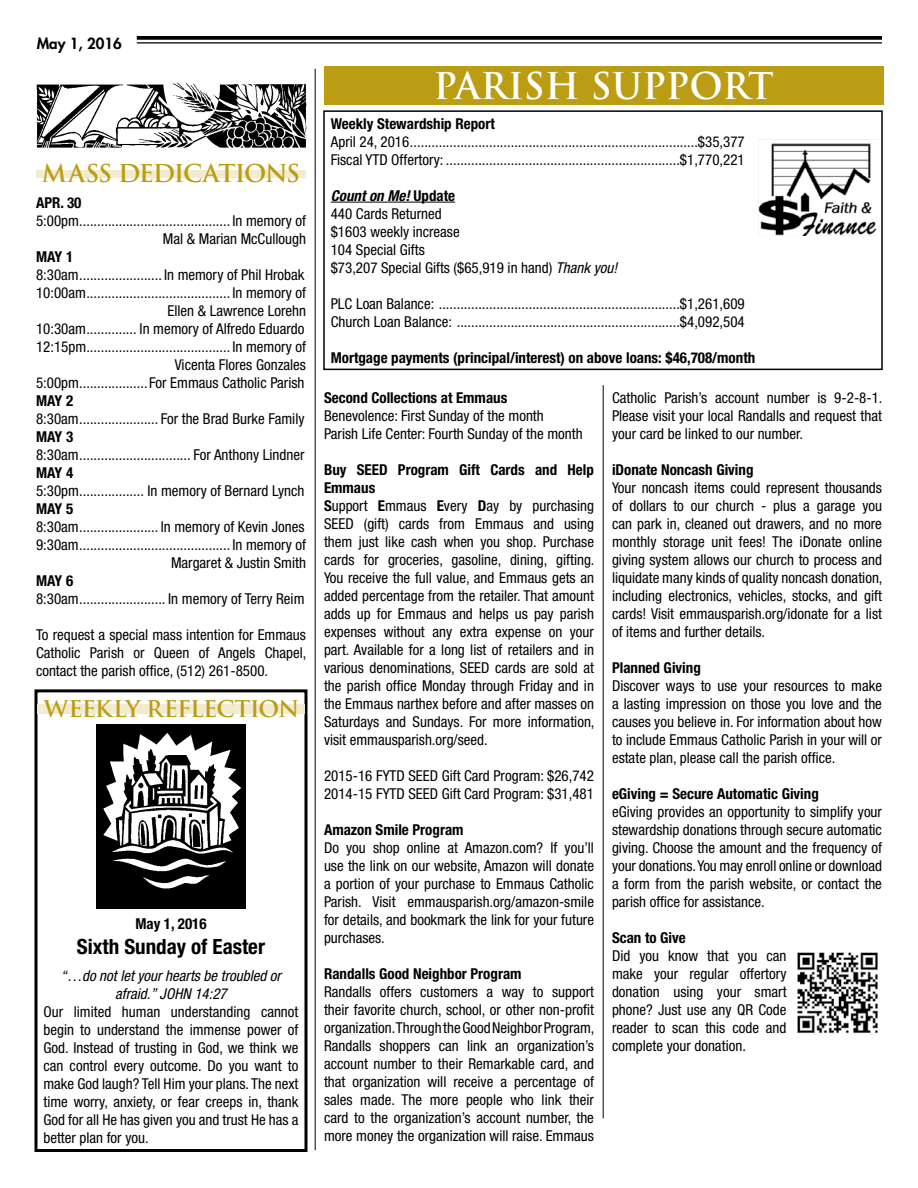
<style>
.page{position:relative;width:918px;height:1188px;background:#fff}
.page>*{position:absolute;margin:0;border:0;box-sizing:border-box;transform-origin:0 0}
.t1{font:700 36px "Trajan Pro";color:#fff}
.t2{font:700 24px "Trajan Pro";letter-spacing:-.05em;color:#bb9d13}
.t3{font:700 22.5px "Trajan Pro";letter-spacing:-.04em;color:#bb9d13}
.t4{font:700 condensed 21px "Helvetica Neue LT Std";color:#000}
.t5{font:condensed 15px/18px "Helvetica Neue LT Std";color:#000;text-align:justify}
.t6{font:700 condensed 15px "Helvetica Neue LT Std";color:#000}
.t7{font:italic condensed 15px/18px "Helvetica Neue LT Std";color:#000;text-align:center}
.t8{font:800 15px "Futura Std";color:#000}
.s1{font-weight:700;font-style:italic}
.s2{font-weight:700}
.s3{font-style:italic}
</style>
<div class="page">
<hr style="left:315px;top:69px;width:1px;height:1081px;background:#000">
<div style="left:36px;top:170px;width:270px;height:7px;background:#f1ebd0"></div>
<div style="left:324px;top:66px;width:559px;height:39px;background:#bb9d13"></div>
<svg style="left:137px;top:36px;width:745px;height:4px;background:#0f0f0f"></svg>
<hr style="left:137px;top:42px;width:745px;height:2px;background:#000">
<img style="left:36px;top:83px;width:271px;height:64px">
<img style="left:758px;top:139px;width:121px;height:97px">
<div style="left:34px;top:689px;width:274px;height:463px;border:3px solid #000"></div>
<hr style="left:331px;top:202px;width:124px;height:1px;background:#000">
<div style="left:323px;top:110px;width:560px;height:260px;border:2px solid #000"></div>
<div style="left:37px;top:705px;width:268px;height:9px;background:#f1ebd0"></div>
<img style="left:797px;top:952px;width:81px;height:82px">
<hr style="left:603px;top:385px;width:1px;height:733px;background:#000">
<img style="left:96px;top:724px;width:150px;height:185px">
<p class="t8" style="left:37px;top:34px;width:87px">May 1, 2016</p>
<h2 class="t2" style="left:42px;top:158px;width:260px">MASS DEDICATIONS</h2>
<p class="t6" style="left:36px;top:194px;width:47px">APR. 30</p>
<p class="t5" style="left:36px;top:212px;width:272px;text-align:right">5:00pm.......................................... In memory of<br>Mal &amp; Marian McCullough</p>
<p class="t6" style="left:36px;top:248px;width:39px">MAY 1</p>
<p class="t5" style="left:36px;top:266px;width:271px;text-align:right">8:30am....................... In memory of Phil Hrobak 10:00am........................................ In memory of Ellen &amp; Lawrence Lorehn<br>10:30am.............. In memory of Alfredo Eduardo 12:15pm........................................ In memory of Vicenta Flores Gonzales<br>5:00pm...................For Emmaus Catholic Parish</p>
<p class="t6" style="left:36px;top:392px;width:39px">MAY 2</p>
<p class="t5" style="left:36px;top:410px;width:270px">8:30am...................... For the Brad Burke Family</p>
<p class="t6" style="left:36px;top:428px;width:39px">MAY 3</p>
<p class="t5" style="left:36px;top:446px;width:270px">8:30am............................... For Anthony Lindner</p>
<p class="t6" style="left:36px;top:464px;width:39px">MAY 4</p>
<p class="t5" style="left:36px;top:482px;width:270px">5:30pm.................. In memory of Bernard Lynch</p>
<p class="t6" style="left:36px;top:500px;width:39px">MAY 5</p>
<p class="t5" style="left:36px;top:518px;width:271px;text-align:right">8:30am...................... In memory of Kevin Jones<br>9:30am.......................................... In memory of<br>Margaret &amp; Justin Smith</p>
<p class="t6" style="left:36px;top:572px;width:39px">MAY 6</p>
<p class="t5" style="left:36px;top:590px;width:270px">8:30am........................ In memory of Terry Reim</p>
<p class="t5" style="left:36px;top:626px;width:272px">To request a special mass intention for Emmaus Catholic Parish or Queen of Angels Chapel, contact the parish office, (512) 261-8500.</p>
<h3 class="t3" style="left:44px;top:695px;width:257px">WEEKLY REFLECTION</h3>
<p class="t6" style="left:135px;top:914px;width:73px">May 1, 2016</p>
<h3 class="t4" style="left:77px;top:934px;width:190px">Sixth Sunday of Easter</h3>
<p class="t7" style="left:61px;top:967px;width:222px">“…do not let your hearts be troubled or afraid.” JOHN 14:27</p>
<p class="t5" style="left:43px;top:1003px;width:257px">Our limited human understanding cannot begin to understand the immense power of God. Instead of trusting in God, we think we can control every outcome. Do you want to make God laugh? Tell Him your plans. The next time worry, anxiety, or fear creeps in, thank God for all He has given you and trust He has a better plan for you.</p>
<h1 class="t1" style="left:434px;top:63px;width:342px">PARISH SUPPORT</h1>
<p class="t6" style="left:331px;top:114px;width:166px">Weekly Stewardship Report</p>
<p class="t5" style="left:331px;top:132px;width:415px">April 24, 2016................................................................................$35,377<br>Fiscal YTD Offertory: .................................................................$1,770,221</p>
<p class="t5" style="left:331px;top:186px;width:288px;text-align:left"><span class="s1">Count on Me!</span> <span class="s2">Update<br></span>440 Cards Returned<br>$1603 weekly increase<br>104 Special Gifts<br>$73,207 Special Gifts ($65,919 in hand) <span class="s3">Thank you!</span></p>
<p class="t5" style="left:331px;top:294px;width:415px">PLC Loan Balance: ...................................................................$1,261,609<br>Church Loan Balance: ..............................................................$4,092,504</p>
<p class="t6" style="left:331px;top:348px;width:426px">Mortgage payments (principal/interest) on above loans: $46,708/month</p>
<p class="t6" style="left:324px;top:389px;width:185px">Second Collections at Emmaus</p>
<p class="t5" style="left:324px;top:407px;width:260px">Benevolence: First Sunday of the month<br>Parish Life Center: Fourth Sunday of the month</p>
<p class="t5" style="left:324px;top:461px;width:272px;text-align:left"><span class="s2">Buy SEED Program Gift Cards and Help Emmaus<br>S</span>upport <span class="s2">E</span>mmaus <span class="s2">E</span>very <span class="s2">D</span>ay by purchasing SEED (gift) cards from Emmaus and using them just like cash when you shop. Purchase cards for groceries, gasoline, dining, gifting.<br>You receive the full value, and Emmaus gets an added percentage from the retailer. That amount adds up for Emmaus and helps us pay parish expenses without any extra expense on your part. Available for a long list of retailers and in various denominations, SEED cards are sold at the parish office Monday through Friday and in the Emmaus narthex before and after masses on Saturdays and Sundays. For more information, visit emmausparish.org/seed.</p>
<p class="t5" style="left:324px;top:767px;width:271px">2015-16 FYTD SEED Gift Card Program: $26,742<br>2014-15 FYTD SEED Gift Card Program: $31,481</p>
<p class="t6" style="left:324px;top:821px;width:141px">Amazon Smile Program</p>
<p class="t5" style="left:324px;top:839px;width:272px">Do you shop online at Amazon.com? If you’ll use the link on our website, Amazon will donate a portion of your purchase to Emmaus Catholic Parish. Visit emmausparish.org/amazon-smile for details, and bookmark the link for your future purchases.</p>
<p class="t6" style="left:324px;top:965px;width:199px">Randalls Good Neighbor Program</p>
<p class="t5" style="left:324px;top:983px;width:272px">Randalls offers customers a way to support their favorite church, school, or other non-profit organization. Through the Good Neighbor Program, Randalls shoppers can link an organization’s account number to their Remarkable card, and that organization will receive a percentage of sales made. The more people who link their card to the organization’s account number, the more money the organization will raise. Emmaus</p>
<p class="t5" style="left:612px;top:389px;width:272px">Catholic Parish’s account number is 9-2-8-1.<br>Please visit your local Randalls and request that your card be linked to our number.</p>
<p class="t6" style="left:612px;top:461px;width:143px">iDonate Noncash Giving</p>
<p class="t5" style="left:612px;top:479px;width:272px">Your noncash items could represent thousands of dollars to our church - plus a garage you can park in, cleaned out drawers, and no more monthly storage unit fees! The iDonate online giving system allows our church to process and liquidate many kinds of quality noncash donation, including electronics, vehicles, stocks, and gift cards! Visit emmausparish.org/idonate for a list of items and further details.</p>
<p class="t6" style="left:612px;top:659px;width:90px">Planned Giving</p>
<p class="t5" style="left:612px;top:677px;width:272px">Discover ways to use your resources to make a lasting impression on those you love and the causes you believe in. For information about how to include Emmaus Catholic Parish in your will or estate plan, please call the parish office.</p>
<p class="t6" style="left:612px;top:785px;width:208px">eGiving = Secure Automatic Giving</p>
<p class="t5" style="left:612px;top:803px;width:272px">eGiving provides an opportunity to simplify your stewardship donations through secure automatic giving. Choose the amount and the frequency of your donations. You may enroll online or download a form from the parish website, or contact the parish office for assistance.</p>
<p class="t6" style="left:612px;top:929px;width:75px">Scan to Give</p>
<p class="t5" style="left:612px;top:947px;width:176px">Did you know that you can make your regular offertory donation using your smart phone? Just use any QR Code reader to scan this code and complete your donation.</p>
</div>
